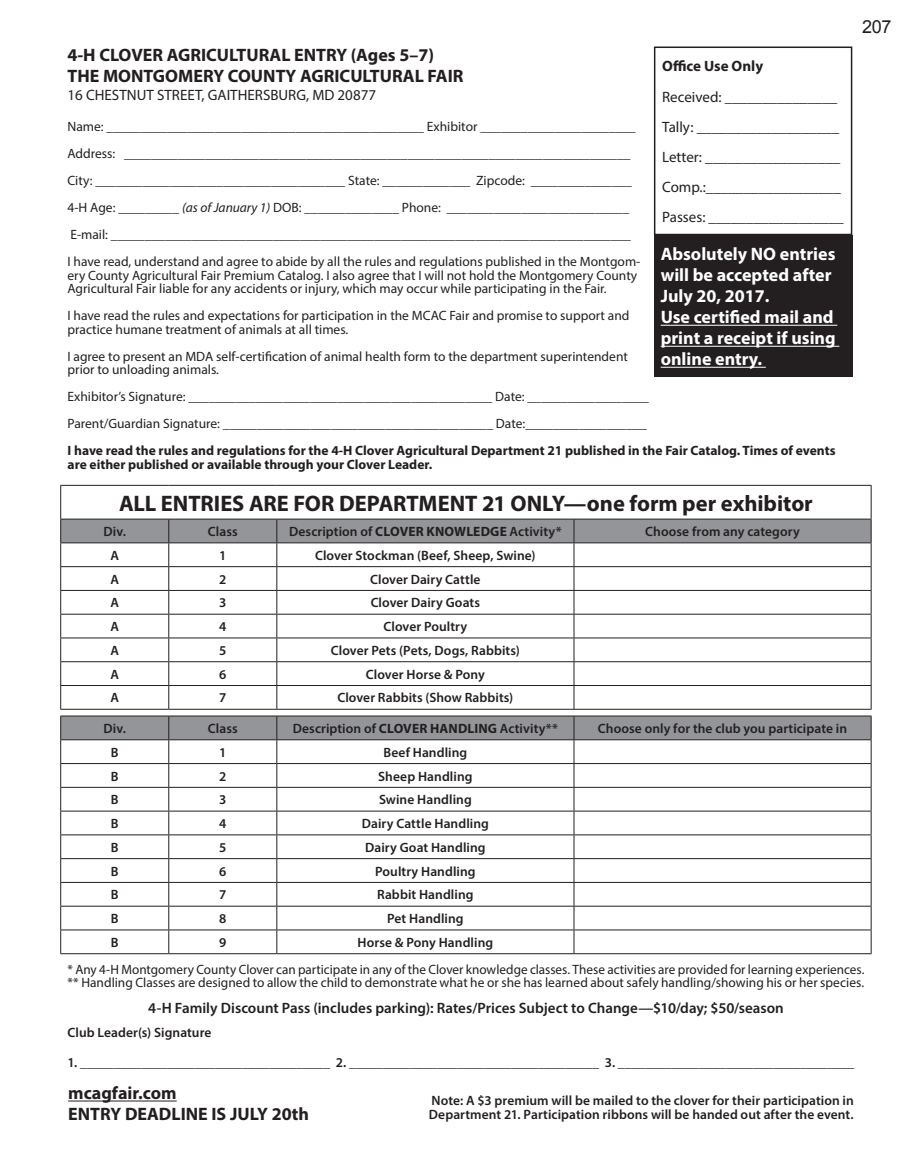
<style>
.page{position:relative;width:905px;height:1175px;background:#fff}
.page>*{position:absolute;margin:0;border:0;box-sizing:border-box;transform-origin:0 0}
.t1{font:700 22.5px "Myriad Pro";letter-spacing:-.005em;color:#231f20}
.t2{font:700 18px/21px "Myriad Pro";color:#231f20}
.t3{font:700 18px/21px "Myriad Pro";color:#fff}
.t4{font:18px "Arial";color:#231f20}
.t5{font:15px/30px "Myriad Pro";color:#231f20}
.t6{font:600 15px "Myriad Pro";color:#231f20}
.t7{font:700 15px "Myriad Pro";color:#231f20}
.t8{font:13.5px/27px "Myriad Pro";color:#231f20}
.t9{font:600 13.5px/13.5px "Myriad Pro";letter-spacing:.005em;color:#231f20}
.t10{font:700 13.5px/13.5px "Myriad Pro";color:#231f20}
.s1{font-style:italic}
.s2{font-weight:700}
</style>
<div class="page">
<div style="left:654px;top:46px;width:198px;height:189px;border:2px solid #231f20"></div>
<div style="left:654px;top:235px;width:198px;height:142px;background:#231f20"></div>
<hr style="left:660px;top:325px;width:177px;height:1px;background:#fff">
<hr style="left:660px;top:346px;width:179px;height:1px;background:#fff">
<hr style="left:660px;top:367px;width:105px;height:1px;background:#fff">
<hr style="left:60px;top:485px;width:109px;height:1px;background:#231f20">
<hr style="left:60px;top:486px;width:1px;height:33px;background:#231f20">
<hr style="left:169px;top:485px;width:108px;height:1px;background:#231f20">
<hr style="left:277px;top:485px;width:297px;height:1px;background:#231f20">
<hr style="left:574px;top:485px;width:297px;height:1px;background:#231f20">
<hr style="left:870px;top:486px;width:1px;height:33px;background:#231f20">
<svg style="left:60px;top:519px;width:811px;height:190px"></svg>
<hr style="left:60px;top:709px;width:109px;height:1px;background:#231f20">
<hr style="left:169px;top:709px;width:108px;height:1px;background:#231f20">
<hr style="left:277px;top:709px;width:297px;height:1px;background:#231f20">
<hr style="left:574px;top:709px;width:297px;height:1px;background:#231f20">
<hr style="left:60px;top:715px;width:109px;height:1px;background:#231f20">
<hr style="left:169px;top:715px;width:108px;height:1px;background:#231f20">
<hr style="left:277px;top:715px;width:297px;height:1px;background:#231f20">
<hr style="left:574px;top:715px;width:297px;height:1px;background:#231f20">
<svg style="left:60px;top:716px;width:811px;height:237px"></svg>
<hr style="left:60px;top:953px;width:109px;height:1px;background:#231f20">
<hr style="left:169px;top:953px;width:108px;height:1px;background:#231f20">
<hr style="left:277px;top:953px;width:297px;height:1px;background:#231f20">
<hr style="left:574px;top:953px;width:297px;height:1px;background:#231f20">
<hr style="left:68px;top:1100px;width:109px;height:1px;background:#231f20">
<h2 class="t2" style="left:67px;top:44px;width:397px">4-H CLOVER AGRICULTURAL ENTRY (Ages 5–7)<br>THE MONTGOMERY COUNTY AGRICULTURAL FAIR</h2>
<p class="t5" style="left:68px;top:79px;width:310px">16 CHESTNUT STREET, GAITHERSBURG, MD 20877</p>
<p class="t8" style="left:68px;top:113px;width:574px">Name: _______________________________________________ Exhibitor _______________________ Address: ___________________________________________________________________________ City: _____________________________________ State: _____________ Zipcode: _______________ 4-H Age: _________ <span class="s1">(as of January 1)</span> DOB: ______________ Phone: ___________________________ E-mail: _____________________________________________________________________________<br>I have read, understand and agree to abide by all the rules and regulations published in the Montgom-</p>
<p class="t8" style="left:68px;top:268px;width:571px;line-height:13.5px">ery County Agricultural Fair Premium Catalog. I also agree that I will not hold the Montgomery County<br>Agricultural Fair liable for any accidents or injury, which may occur while participating in the Fair.</p>
<p class="t8" style="left:68px;top:309px;width:563px;line-height:13.5px">I have read the rules and expectations for participation in the MCAC Fair and promise to support and practice humane treatment of animals at all times.</p>
<p class="t8" style="left:68px;top:349px;width:562px;line-height:13.5px">I agree to present an MDA self-certification of animal health form to the department superintendent prior to unloading animals.</p>
<p class="t8" style="left:68px;top:383px;width:583px">Exhibitor’s Signature: _____________________________________________ Date: __________________<br>Parent/Guardian Signature: ________________________________________ Date:__________________</p>
<p class="t10" style="left:68px;top:444px;width:769px">I have read the rules and regulations for the 4-H Clover Agricultural Department 21 published in the Fair Catalog. Times of events are either published or available through your Clover Leader.</p>
<p class="t7" style="left:662px;top:57px;width:103px">Office Use Only</p>
<p class="t5" style="left:662px;top:81px;width:183px">Received: _______________<br>Tally: ___________________<br>Letter: __________________<br>Comp.:__________________<br>Passes: __________________</p>
<h2 class="t3" style="left:660px;top:243px;width:176px">Absolutely NO entries will be accepted after<br>July 20, 2017.<br>Use certified mail and print a receipt if using online entry.</h2>
<h1 class="t1" style="left:119px;top:488px;width:695px">ALL ENTRIES ARE FOR DEPARTMENT 21 ONLY—one form per exhibitor</h1>
<p class="t9" style="left:103px;top:524px;width:24px">Div.</p>
<p class="t9" style="left:208px;top:524px;width:31px">Class</p>
<p class="t9" style="left:289px;top:524px;width:274px">Description of <span class="s2">CLOVER KNOWLEDGE</span> Activity*</p>
<p class="t9" style="left:645px;top:524px;width:156px">Choose from any category</p>
<p class="t9" style="left:110px;top:548px;width:10px">A</p>
<p class="t9" style="left:219px;top:548px;width:9px">1</p>
<p class="t9" style="left:315px;top:548px;width:222px">Clover Stockman (Beef, Sheep, Swine)</p>
<p class="t9" style="left:110px;top:572px;width:10px">A</p>
<p class="t9" style="left:219px;top:572px;width:9px">2</p>
<p class="t9" style="left:370px;top:572px;width:112px">Clover Dairy Cattle</p>
<p class="t9" style="left:110px;top:595px;width:10px">A</p>
<p class="t9" style="left:219px;top:595px;width:9px">3</p>
<p class="t9" style="left:370px;top:595px;width:111px">Clover Dairy Goats</p>
<p class="t9" style="left:110px;top:619px;width:10px">A</p>
<p class="t9" style="left:219px;top:619px;width:9px">4</p>
<p class="t9" style="left:383px;top:619px;width:85px">Clover Poultry</p>
<p class="t9" style="left:110px;top:643px;width:10px">A</p>
<p class="t9" style="left:219px;top:643px;width:9px">5</p>
<p class="t9" style="left:331px;top:643px;width:190px">Clover Pets (Pets, Dogs, Rabbits)</p>
<p class="t9" style="left:110px;top:667px;width:10px">A</p>
<p class="t9" style="left:219px;top:667px;width:9px">6</p>
<p class="t9" style="left:366px;top:667px;width:120px">Clover Horse &amp; Pony</p>
<p class="t9" style="left:110px;top:691px;width:10px">A</p>
<p class="t9" style="left:219px;top:691px;width:9px">7</p>
<p class="t9" style="left:337px;top:691px;width:177px">Clover Rabbits (Show Rabbits)</p>
<p class="t9" style="left:103px;top:721px;width:24px">Div.</p>
<p class="t9" style="left:208px;top:721px;width:31px">Class</p>
<p class="t9" style="left:293px;top:721px;width:266px">Description of <span class="s2">CLOVER HANDLING</span> Activity**</p>
<p class="t9" style="left:598px;top:721px;width:251px">Choose only for the club you participate in</p>
<p class="t9" style="left:111px;top:745px;width:9px">B</p>
<p class="t9" style="left:219px;top:745px;width:9px">1</p>
<p class="t9" style="left:383px;top:745px;width:85px">Beef Handling</p>
<p class="t9" style="left:111px;top:769px;width:9px">B</p>
<p class="t9" style="left:219px;top:769px;width:9px">2</p>
<p class="t9" style="left:378px;top:769px;width:96px">Sheep Handling</p>
<p class="t9" style="left:111px;top:792px;width:9px">B</p>
<p class="t9" style="left:219px;top:792px;width:9px">3</p>
<p class="t9" style="left:379px;top:792px;width:94px">Swine Handling</p>
<p class="t9" style="left:111px;top:816px;width:9px">B</p>
<p class="t9" style="left:219px;top:816px;width:9px">4</p>
<p class="t9" style="left:362px;top:816px;width:129px">Dairy Cattle Handling</p>
<p class="t9" style="left:111px;top:840px;width:9px">B</p>
<p class="t9" style="left:219px;top:840px;width:9px">5</p>
<p class="t9" style="left:365px;top:840px;width:122px">Dairy Goat Handling</p>
<p class="t9" style="left:111px;top:864px;width:9px">B</p>
<p class="t9" style="left:219px;top:864px;width:9px">6</p>
<p class="t9" style="left:375px;top:864px;width:102px">Poultry Handling</p>
<p class="t9" style="left:111px;top:887px;width:9px">B</p>
<p class="t9" style="left:219px;top:887px;width:9px">7</p>
<p class="t9" style="left:377px;top:887px;width:98px">Rabbit Handling</p>
<p class="t9" style="left:111px;top:911px;width:9px">B</p>
<p class="t9" style="left:219px;top:911px;width:9px">8</p>
<p class="t9" style="left:387px;top:911px;width:78px">Pet Handling</p>
<p class="t9" style="left:111px;top:935px;width:9px">B</p>
<p class="t9" style="left:219px;top:935px;width:9px">9</p>
<p class="t9" style="left:357px;top:935px;width:137px">Horse &amp; Pony Handling</p>
<h2 class="t4" style="left:862px;top:15px;width:31px">207</h2>
<p class="t8" style="left:68px;top:962px;width:798px;line-height:13.5px">* Any 4-H Montgomery County Clover can participate in any of the Clover knowledge classes. These activities are provided for learning experiences. ** Handling Classes are designed to allow the child to demonstrate what he or she has learned about safely handling/showing his or her species.</p>
<p class="t6" style="left:148px;top:998px;width:637px">4-H Family Discount Pass (includes parking): Rates/Prices Subject to Change—$10/day; $50/season</p>
<p class="t9" style="left:68px;top:1025px;width:145px">Club Leader(s) Signature</p>
<h2 class="t2" style="left:68px;top:1082px;width:242px">mcagfair.com<br>ENTRY DEADLINE IS JULY 20th</h2>
<p class="t9" style="left:429px;top:1093px;width:426px">Note: A $3 premium will be mailed to the clover for their participation in<br>Department 21. Participation ribbons will be handed out after the event.</p>
</div>
